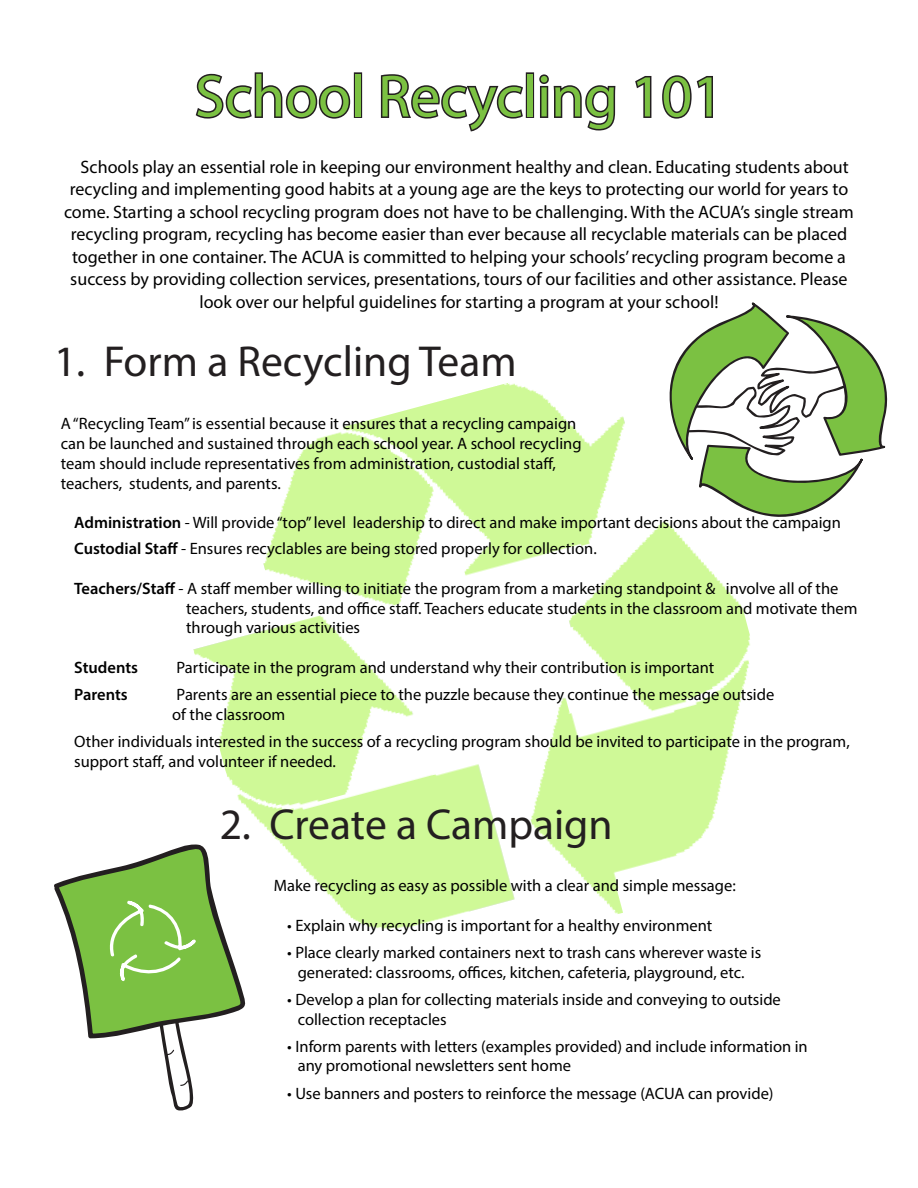
<style>
.page{position:relative;width:918px;height:1188px;background:#fff}
.page>*{position:absolute;margin:0;border:0;box-sizing:border-box;transform-origin:0 0}
.t1{font:60px "Myriad Pro";color:#7bc142}
.t2{font:43.5px "Myriad Pro";color:#231f20}
.t3{font:18px "Myriad Pro";color:#000}
.Paragraph_Style_2{font:16.5px/19.8px "Myriad Pro";color:#000}
.Paragraph_Style_2-2{font:600 16.5px "Myriad Pro";color:#000}
.s1{font-weight:600}
</style>
<div class="page">
<img style="left:193px;top:383px;width:557px;height:547px">
<svg style="left:54px;top:842px;width:192px;height:269px"></svg>
<svg style="left:659px;top:302px;width:229px;height:221px"></svg>
<svg style="left:195px;top:72px;width:156px;height:47px"></svg>
<div style="left:354px;top:72px;width:8px;height:46px;border:3px solid #231f20"></div>
<svg style="left:380px;top:74px;width:143px;height:58px"></svg>
<div style="left:526px;top:72px;width:8px;height:46px;border:3px solid #231f20"></div>
<svg style="left:539px;top:74px;width:77px;height:57px"></svg>
<svg style="left:635px;top:76px;width:17px;height:42px"></svg>
<svg style="left:662px;top:75px;width:51px;height:44px"></svg>
<p class="t1" style="left:195px;top:59px;width:530px">School Recycling 101</p>
<p class="t3" style="left:81px;top:155px;width:770px">Schools play an essential role in keeping our environment healthy and clean. Educating students about</p>
<p class="t3" style="left:70px;top:178px;width:780px">recycling and implementing good habits at a young age are the keys to protecting our world for years to</p>
<p class="t3" style="left:64px;top:200px;width:791px">come. Starting a school recycling program does not have to be challenging. With the ACUA’s single stream</p>
<p class="t3" style="left:71px;top:223px;width:778px">recycling program, recycling has become easier than ever because all recyclable materials can be placed</p>
<p class="t3" style="left:72px;top:245px;width:775px">together in one container. The ACUA is committed to helping your schools’ recycling program become a</p>
<p class="t3" style="left:70px;top:268px;width:779px">success by providing collection services, presentations, tours of our facilities and other assistance. Please</p>
<p class="t3" style="left:199px;top:290px;width:521px">look over our helpful guidelines for starting a program at your school!</p>
<p class="t2" style="left:54px;top:335px;width:464px">1. Form a Recycling Team</p>
<p class="Paragraph_Style_2" style="left:61px;top:414px;width:517px">A “Recycling Team” is essential because it ensures that a recycling campaign</p>
<p class="Paragraph_Style_2" style="left:61px;top:433px;width:522px">can be launched and sustained through each school year. A school recycling</p>
<p class="Paragraph_Style_2" style="left:61px;top:453px;width:497px">team should include representatives from administration, custodial staff,</p>
<p class="Paragraph_Style_2" style="left:61px;top:473px;width:222px">teachers, students, and parents.</p>
<p class="Paragraph_Style_2" style="left:74px;top:513px;width:768px"><span class="s1">Administration</span> - Will provide “top” level leadership to direct and make important decisions about the campaign</p>
<p class="Paragraph_Style_2" style="left:74px;top:538px;width:524px"><span class="s1">Custodial Staff</span> - Ensures recyclables are being stored properly for collection.</p>
<p class="Paragraph_Style_2" style="left:74px;top:578px;width:766px"><span class="s1">Teachers/Staff</span> - A staff member willing to initiate the program from a marketing standpoint &amp; involve all of the</p>
<p class="Paragraph_Style_2" style="left:186px;top:598px;width:673px">teachers, students, and office staff. Teachers educate students in the classroom and motivate them</p>
<p class="Paragraph_Style_2" style="left:186px;top:618px;width:176px">through various activities</p>
<p class="Paragraph_Style_2-2" style="left:74px;top:657px;width:65px">Students</p>
<p class="Paragraph_Style_2" style="left:177px;top:657px;width:539px">Participate in the program and understand why their contribution is important</p>
<p class="Paragraph_Style_2-2" style="left:74px;top:684px;width:55px">Parents</p>
<p class="Paragraph_Style_2" style="left:177px;top:684px;width:599px">Parents are an essential piece to the puzzle because they continue the message outside</p>
<p class="Paragraph_Style_2" style="left:172px;top:704px;width:115px">of the classroom</p>
<p class="Paragraph_Style_2" style="left:74px;top:731px;width:777px">Other individuals interested in the success of a recycling program should be invited to participate in the program, support staff, and volunteer if needed.</p>
<p class="t2" style="left:220px;top:798px;width:394px">2. Create a Campaign</p>
<p class="Paragraph_Style_2" style="left:274px;top:876px;width:464px">Make recycling as easy as possible with a clear and simple message:</p>
<p class="Paragraph_Style_2" style="left:287px;top:915px;width:427px">• Explain why recycling is important for a healthy environment</p>
<p class="Paragraph_Style_2" style="left:287px;top:942px;width:476px">• Place clearly marked containers next to trash cans wherever waste is</p>
<p class="Paragraph_Style_2" style="left:298px;top:962px;width:448px">generated: classrooms, offices, kitchen, cafeteria, playground, etc.</p>
<p class="Paragraph_Style_2" style="left:287px;top:989px;width:495px">• Develop a plan for collecting materials inside and conveying to outside</p>
<p class="Paragraph_Style_2" style="left:298px;top:1009px;width:150px">collection receptacles</p>
<p class="Paragraph_Style_2" style="left:287px;top:1036px;width:522px">• Inform parents with letters (examples provided) and include information in</p>
<p class="Paragraph_Style_2" style="left:298px;top:1056px;width:275px">any promotional newsletters sent home</p>
<p class="Paragraph_Style_2" style="left:287px;top:1083px;width:488px">• Use banners and posters to reinforce the message (ACUA can provide)</p>
</div>
